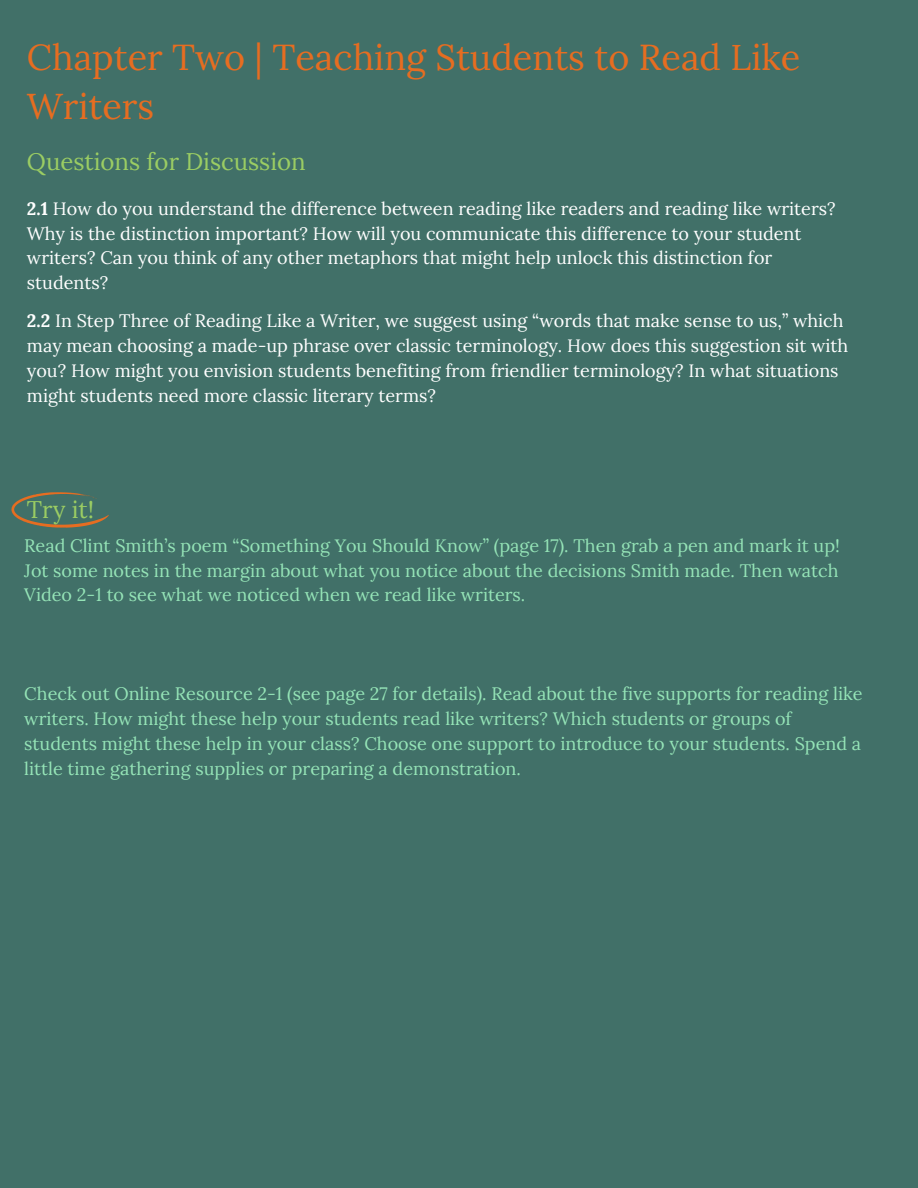
<style>
.page{position:relative;width:918px;height:1188px;background:#417068}
.page>*{position:absolute;margin:0;border:0;box-sizing:border-box;transform-origin:0 0}
.t1{font:36px/49.5px "Lora";color:#e66d21}
.t2{font:24px "Lora";color:#9bcd63}
.t3{font:18px/24.8px "Lora";color:#fff}
.t4{font:18px/24.8px "Lora";color:#95e4b7;text-align:justify}
.s1{font-weight:700}
</style>
<div class="page">
<svg style="left:11px;top:492px;width:98px;height:36px"></svg>
<p class="t1" style="left:27px;top:32px;width:775px">Chapter Two | Teaching Students to Read Like<br>Writers</p>
<p class="t2" style="left:27px;top:146px;width:280px">Questions for Discussion</p>
<p class="t3" style="left:27px;top:196px;width:810px"><span class="s1">2.1</span> How do you understand the difference between reading like readers and reading like writers?<br>Why is the distinction important? How will you communicate this difference to your student writers? Can you think of any other metaphors that might help unlock this distinction for students?</p>
<p class="t3" style="left:27px;top:308px;width:823px"><span class="s1">2.2</span> In Step Three of Reading Like a Writer, we suggest using “words that make sense to us,” which may mean choosing a made-up phrase over classic terminology. How does this suggestion sit with you? How might you envision students benefiting from friendlier terminology? In what situations might students need more classic literary terms?</p>
<p class="t2" style="left:27px;top:494px;width:69px">Try it!</p>
<p class="t4" style="left:24px;top:533px;width:817px">Read Clint Smith’s poem “Something You Should Know” (page 17). Then grab a pen and mark it up!<br>Jot some notes in the margin about what you notice about the decisions Smith made. Then watch Video 2-1 to see what we noticed when we read like writers.</p>
<p class="t4" style="left:24px;top:681px;width:840px;text-align:left">Check out Online Resource 2-1 (see page 27 for details). Read about the five supports for reading like writers. How might these help your students read like writers? Which students or groups of students might these help in your class? Choose one support to introduce to your students. Spend a little time gathering supplies or preparing a demonstration.</p>
</div>
